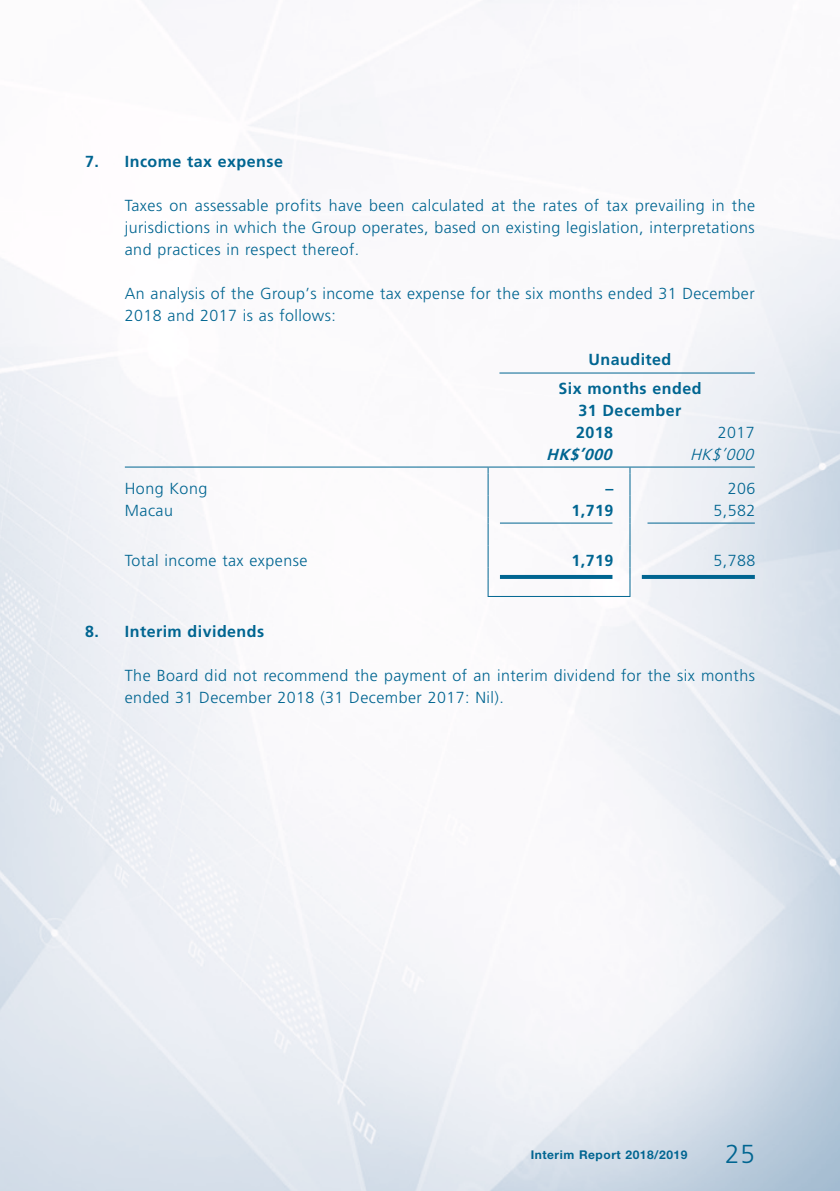
<style>
.page{position:relative;width:840px;height:1191px;background:#fff}
.page>*{position:absolute;margin:0;border:0;box-sizing:border-box;transform-origin:0 0}
.t1{font:300 26px "Frutiger LT Std";color:#006591}
.Notes{font:300 16px/22px "Frutiger LT Std";letter-spacing:.03em;color:#006591}
.Notes-2{font:700 16px "Frutiger LT Std";letter-spacing:.03em;color:#006591}
.Notes_HD1{font:700 16px "Frutiger LT Std";letter-spacing:.03em;color:#006591}
.Notes-3{font:italic 700 16px "Frutiger LT Std";color:#006591}
.Notes-4{font:italic 300 16px "Frutiger LT Std";color:#006591}
.t2{font:700 12px "Helvetica Neue LT Std";letter-spacing:.045em;color:#006591}
</style>
<div class="page">
<img style="left:0;top:0;width:839px;height:1191px">
<hr style="left:487px;top:596px;width:143px;height:1px;background:#006591">
<svg style="left:487px;top:467px;width:1px;height:129px"></svg>
<svg style="left:629px;top:467px;width:1px;height:129px"></svg>
<hr style="left:499px;top:372px;width:255px;height:1px;background:#006591">
<hr style="left:125px;top:466px;width:363px;height:1px;background:#006591">
<hr style="left:488px;top:466px;width:141px;height:1px;background:#006591">
<hr style="left:629px;top:466px;width:125px;height:1px;background:#006591">
<hr style="left:499px;top:522px;width:113px;height:1px;background:#006591">
<hr style="left:647px;top:522px;width:107px;height:1px;background:#006591">
<hr style="left:499px;top:575px;width:113px;height:4px;background:#006591">
<hr style="left:641px;top:575px;width:113px;height:4px;background:#006591">
<p class="Notes_HD1" style="left:85px;top:152px;width:199px">7. Income tax expense</p>
<p class="Notes" style="left:125px;top:195px;width:631px;text-align:justify">Taxes on assessable profits have been calculated at the rates of tax prevailing in the jurisdictions in which the Group operates, based on existing legislation, interpretations and practices in respect thereof.</p>
<p class="Notes" style="left:125px;top:283px;width:631px">An analysis of the Group’s income tax expense for the six months ended 31 December<br>2018 and 2017 is as follows:</p>
<p class="Notes-2" style="left:588px;top:350px;width:84px">Unaudited</p>
<p class="Notes-2" style="left:558px;top:378px;width:144px">Six months ended</p>
<p class="Notes-2" style="left:578px;top:400px;width:104px">31 December</p>
<p class="Notes-2" style="left:575px;top:422px;width:38px">2018</p>
<p class="Notes" style="left:717px;top:421px;width:38px">2017</p>
<p class="Notes-3" style="left:546px;top:444px;width:72px">HK$’000</p>
<p class="Notes-4" style="left:689px;top:445px;width:70px">HK$’000</p>
<p class="Notes" style="left:125px;top:477px;width:84px">Hong Kong</p>
<p class="Notes-2" style="left:605px;top:478px;width:9px">–</p>
<p class="Notes" style="left:727px;top:477px;width:29px">206</p>
<p class="Notes" style="left:125px;top:499px;width:50px">Macau</p>
<p class="Notes-2" style="left:571px;top:500px;width:43px">1,719</p>
<p class="Notes" style="left:713px;top:499px;width:43px">5,582</p>
<p class="Notes" style="left:125px;top:549px;width:184px">Total income tax expense</p>
<p class="Notes-2" style="left:571px;top:550px;width:43px">1,719</p>
<p class="Notes" style="left:713px;top:549px;width:43px">5,788</p>
<p class="Notes_HD1" style="left:85px;top:622px;width:180px">8. Interim dividends</p>
<p class="Notes" style="left:125px;top:664px;width:631px">The Board did not recommend the payment of an interim dividend for the six months ended 31 December 2018 (31 December 2017: Nil).</p>
<p class="t2" style="left:530px;top:1147px;width:158px">Interim Report 2018/2019</p>
<h1 class="t1" style="left:724px;top:1139px;width:31px">25</h1>
</div>
